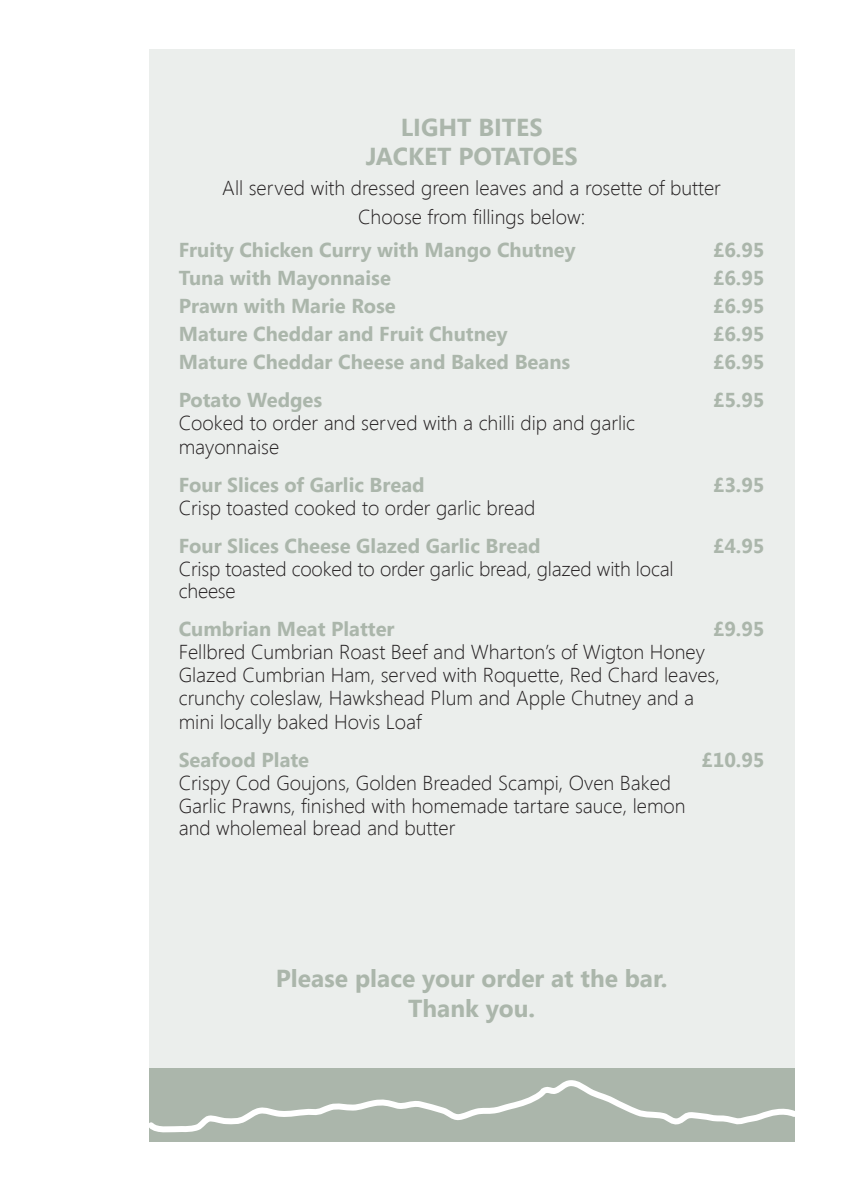
<style>
.page{position:relative;width:844px;height:1191px;background:#fff}
.page>*{position:absolute;margin:0;border:0;box-sizing:border-box;transform-origin:0 0}
.t1{font:700 24.5px "Segoe UI";color:#abb6ab}
.t2{font:300 20.12px "Segoe UI";color:#231f20}
.t3{font:700 20.12px "Segoe UI";color:#abb6ab}
</style>
<div class="page">
<div style="left:149px;top:1068px;width:645px;height:73px;background:#abb6ab"></div>
<svg style="left:149px;top:1080px;width:645px;height:53px"></svg>
<div style="left:149px;top:50px;width:645px;height:1018px;background:#ebeeec"></div>
<p class="t1" style="left:400px;top:109px;width:143px">LIGHT BITES</p>
<p class="t1" style="left:365px;top:139px;width:213px">JACKET POTATOES</p>
<p class="t2" style="left:222px;top:174px;width:500px">All served with dressed green leaves and a rosette of butter</p>
<p class="t2" style="left:358px;top:203px;width:228px">Choose from fillings below:</p>
<p class="t3" style="left:179px;top:235px;width:398px">Fruity Chicken Curry with Mango Chutney</p>
<p class="t3" style="left:712px;top:235px;width:53px">£6.95</p>
<p class="t3" style="left:179px;top:263px;width:214px">Tuna with Mayonnaise</p>
<p class="t3" style="left:712px;top:263px;width:53px">£6.95</p>
<p class="t3" style="left:179px;top:291px;width:218px">Prawn with Marie Rose</p>
<p class="t3" style="left:712px;top:291px;width:53px">£6.95</p>
<p class="t3" style="left:179px;top:319px;width:330px">Mature Cheddar and Fruit Chutney</p>
<p class="t3" style="left:712px;top:319px;width:53px">£6.95</p>
<p class="t3" style="left:179px;top:347px;width:393px">Mature Cheddar Cheese and Baked Beans</p>
<p class="t3" style="left:712px;top:347px;width:53px">£6.95</p>
<p class="t3" style="left:179px;top:385px;width:145px">Potato Wedges</p>
<p class="t3" style="left:712px;top:385px;width:53px">£5.95</p>
<p class="t2" style="left:179px;top:408px;width:458px">Cooked to order and served with a chilli dip and garlic</p>
<p class="t2" style="left:179px;top:433px;width:102px">mayonnaise</p>
<p class="t3" style="left:179px;top:470px;width:247px">Four Slices of Garlic Bread</p>
<p class="t3" style="left:712px;top:470px;width:53px">£3.95</p>
<p class="t2" style="left:179px;top:493px;width:358px">Crisp toasted cooked to order garlic bread</p>
<p class="t3" style="left:179px;top:531px;width:363px">Four Slices Cheese Glazed Garlic Bread</p>
<p class="t3" style="left:712px;top:531px;width:53px">£4.95</p>
<p class="t2" style="left:179px;top:554px;width:496px">Crisp toasted cooked to order garlic bread, glazed with local</p>
<p class="t2" style="left:179px;top:577px;width:58px">cheese</p>
<p class="t3" style="left:179px;top:615px;width:217px">Cumbrian Meat Platter</p>
<p class="t3" style="left:712px;top:615px;width:53px">£9.95</p>
<p class="t2" style="left:179px;top:638px;width:527px">Fellbred Cumbrian Roast Beef and Wharton’s of Wigton Honey</p>
<p class="t2" style="left:179px;top:661px;width:542px">Glazed Cumbrian Ham, served with Roquette, Red Chard leaves,</p>
<p class="t2" style="left:179px;top:683px;width:517px">crunchy coleslaw, Hawkshead Plum and Apple Chutney and a</p>
<p class="t2" style="left:179px;top:708px;width:244px">mini locally baked Hovis Loaf</p>
<p class="t3" style="left:179px;top:745px;width:132px">Seafood Plate</p>
<p class="t3" style="left:701px;top:745px;width:65px">£10.95</p>
<p class="t2" style="left:179px;top:769px;width:494px">Crispy Cod Goujons, Golden Breaded Scampi, Oven Baked</p>
<p class="t2" style="left:179px;top:791px;width:508px">Garlic Prawns, finished with homemade tartare sauce, lemon</p>
<p class="t2" style="left:179px;top:814px;width:278px">and wholemeal bread and butter</p>
<p class="t1" style="left:276px;top:961px;width:393px">Please place your order at the bar.</p>
<p class="t1" style="left:408px;top:990px;width:128px">Thank you.</p>
</div>
